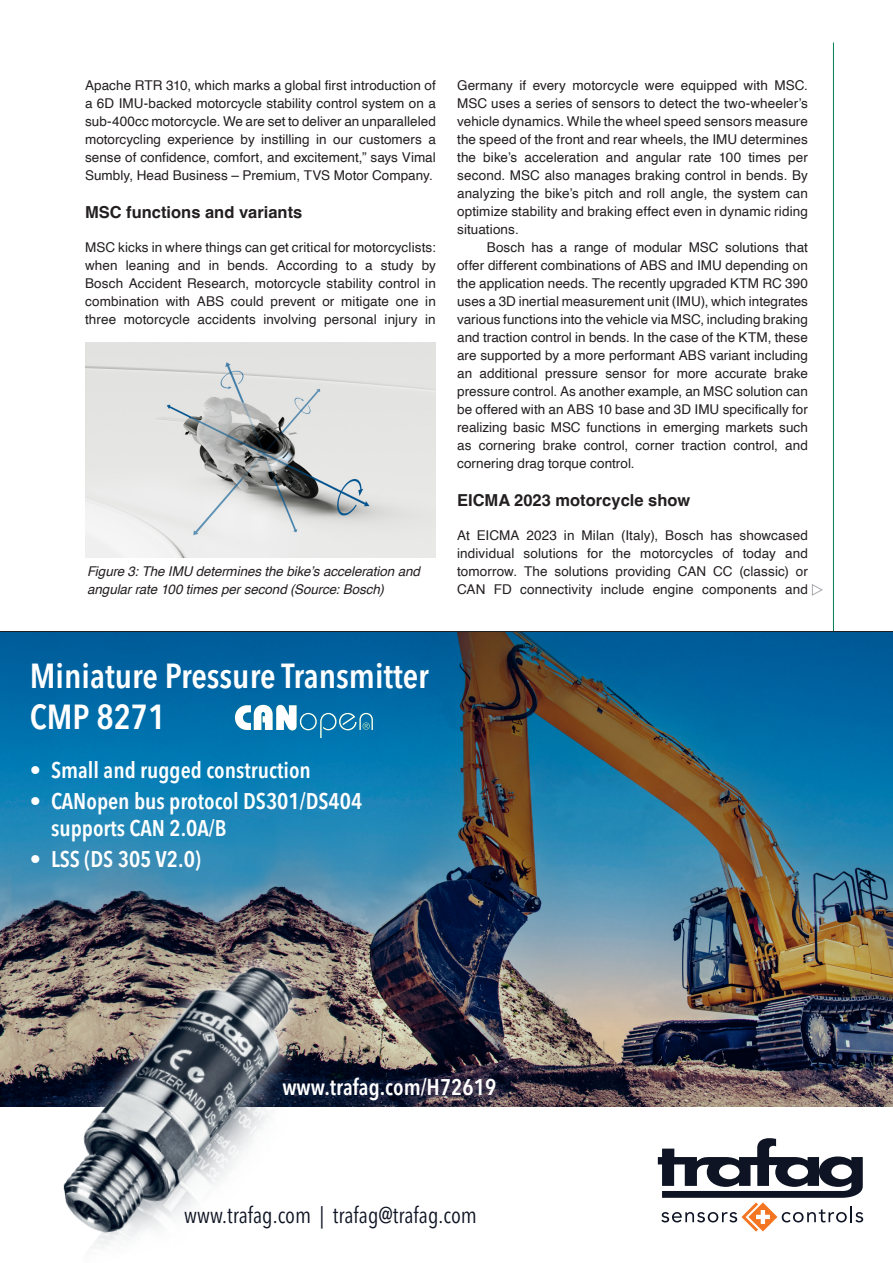
<style>
.page{position:relative;width:893px;height:1263px;background:#fff}
.page>*{position:absolute;margin:0;border:0;box-sizing:border-box;transform-origin:0 0}
.t1{font:600 condensed 34.5px/41.4px "Avenir Next LT Pro";color:#fff}
.t2{font:600 condensed 22.5px/27px "Avenir Next LT Pro";color:#fff}
.t3{font:condensed 22.5px "Avenir Next LT Pro";color:#0e1423}
.Zwischenüberschrift{font:700 16.5px "Helvetica";color:#231f20}
.Fließtext_mit_Blocksatz__Einzug{font:13.5px/18px "Helvetica";letter-spacing:.005em;color:#231f20;text-align:justify}
.Fließtext_mit_Blocksatz__ohne_Einzug{font:13.5px/18px "Helvetica";letter-spacing:.01em;color:#231f20;text-align:justify}
.Bildunterschrift__linksbündig{font:italic 13.5px/18px "Helvetica";letter-spacing:-.005em;color:#231f20}
</style>
<div class="page">
<hr style="left:833px;top:43px;width:1px;height:588px;background:#007f52">
<img style="left:85px;top:342px;width:351px;height:215px">
<svg style="left:812px;top:584px;width:11px;height:12px"></svg>
<img style="left:0;top:632px;width:893px;height:474px">
<svg style="left:658px;top:1138px;width:205px;height:93px"></svg>
<div style="left:67px;top:948px;width:244px;height:269px;background:#fff;opacity:.75"></div>
<img style="left:34px;top:962px;width:300px;height:286px">
<svg style="left:235px;top:705px;width:138px;height:33px"></svg>
<hr style="left:0;top:631px;width:893px;height:1px;background:#231f20">
<p class="Fließtext_mit_Blocksatz__Einzug" style="left:85px;top:77px;width:352px">Apache RTR 310, which marks a global first introduction of a 6D IMU-backed motorcycle stability control system on a sub-400cc motorcycle. We are set to deliver an unparalleled motorcycling experience by instilling in our customers a sense of confidence, comfort, and excitement,” says Vimal Sumbly, Head Business – Premium, TVS Motor Company.</p>
<p class="Zwischenüberschrift" style="left:85px;top:202px;width:219px">MSC functions and variants</p>
<p class="Fließtext_mit_Blocksatz__ohne_Einzug" style="left:85px;top:239px;width:352px">MSC kicks in where things can get critical for motorcyclists: when leaning and in bends. According to a study by Bosch Accident Research, motorcycle stability control in combination with ABS could prevent or mitigate one in three motorcycle accidents involving personal injury in</p>
<p class="Bildunterschrift__linksbündig" style="left:87px;top:563px;width:334px">Figure 3: The IMU determines the bike’s acceleration and angular rate 100 times per second (Source: Bosch)</p>
<p class="Fließtext_mit_Blocksatz__ohne_Einzug" style="left:457px;top:77px;width:352px">Germany if every motorcycle were equipped with MSC.<br>MSC uses a series of sensors to detect the two-wheeler’s vehicle dynamics. While the wheel speed sensors measure the speed of the front and rear wheels, the IMU determines the bike’s acceleration and angular rate 100 times per second. MSC also manages braking control in bends. By analyzing the bike’s pitch and roll angle, the system can optimize stability and braking effect even in dynamic riding situations.</p>
<p class="Fließtext_mit_Blocksatz__Einzug" style="left:457px;top:239px;width:352px;text-indent:30px">Bosch has a range of modular MSC solutions that offer different combinations of ABS and IMU depending on the application needs. The recently upgraded KTM RC 390 uses a 3D inertial measurement unit (IMU), which integrates various functions into the vehicle via MSC, including braking and traction control in bends. In the case of the KTM, these are supported by a more performant ABS variant including an additional pressure sensor for more accurate brake pressure control. As another example, an MSC solution can be offered with an ABS 10 base and 3D IMU specifically for realizing basic MSC functions in emerging markets such as cornering brake control, corner traction control, and cornering drag torque control.</p>
<p class="Zwischenüberschrift" style="left:457px;top:490px;width:235px">EICMA 2023 motorcycle show</p>
<p class="Fließtext_mit_Blocksatz__ohne_Einzug" style="left:457px;top:527px;width:352px">At EICMA 2023 in Milan (Italy), Bosch has showcased individual solutions for the motorcycles of today and tomorrow. The solutions providing CAN CC (classic) or CAN FD connectivity include engine components and</p>
<p class="t1" style="left:30px;top:655px;width:401px">Miniature Pressure Transmitter<br>CMP 8271</p>
<p class="t2" style="left:30px;top:756px;width:283px">• Small and rugged construction</p>
<p class="t2" style="left:51px;top:788px;width:313px;text-indent:-21px">• CANopen bus protocol DS301/DS404 supports CAN 2.0A/B</p>
<p class="t2" style="left:30px;top:846px;width:173px">• LSS (DS 305 V2.0)</p>
<p class="t2" style="left:282px;top:1073px;width:215px">www.trafag.com/H72619</p>
<p class="t3" style="left:184px;top:1202px;width:294px">www.trafag.com | trafag@trafag.com</p>
</div>
